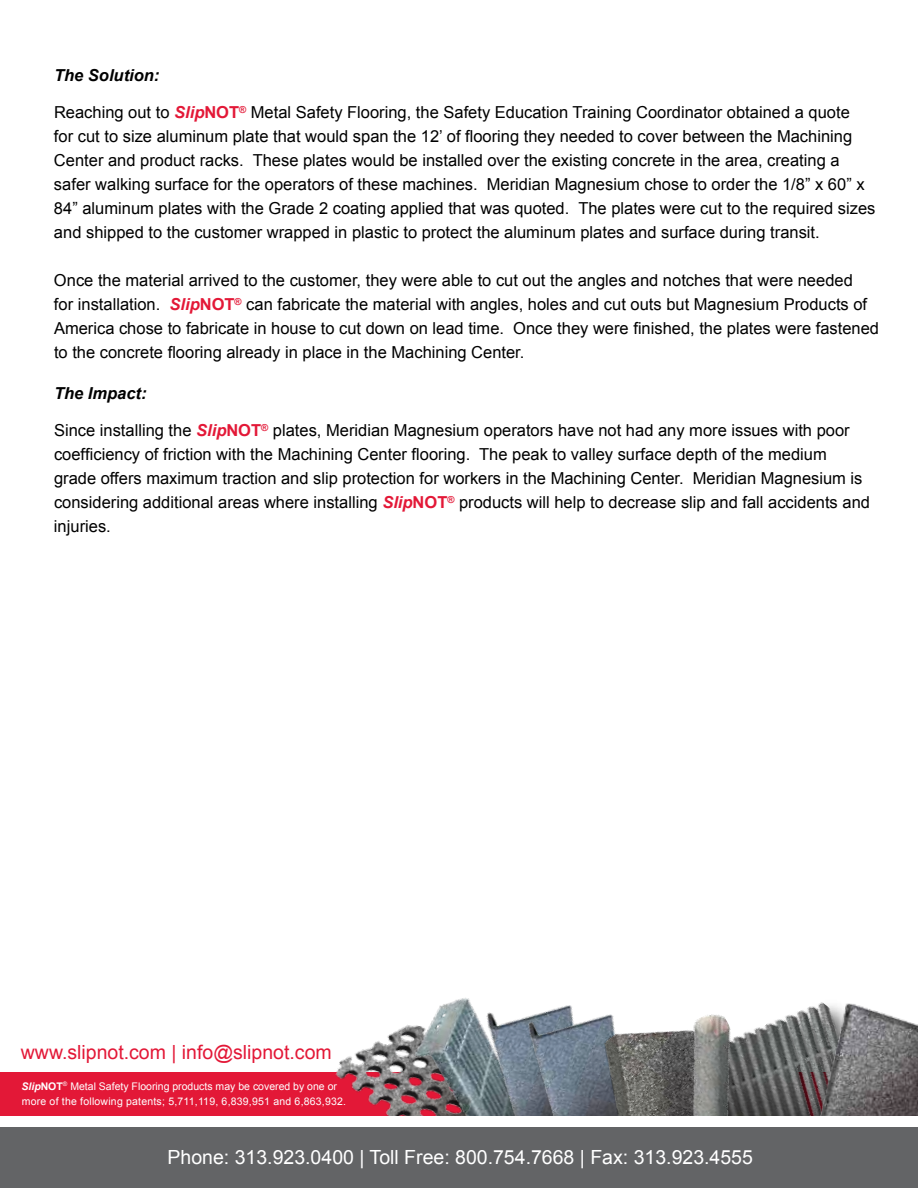
<style>
.page{position:relative;width:918px;height:1188px;background:#fff}
.page>*{position:absolute;margin:0;border:0;box-sizing:border-box;transform-origin:0 0}
.t1{font:19.5px "Arial";color:#fff}
.t2{font:19.5px "Arial";color:#e31837}
.t3{font:16.5px/24px "Arial";color:#000}
.t4{font:italic 700 16.5px "Arial";color:#000}
.t5{font:13.2px "Arial";color:#fff}
.t6{font:10.5px/15px "Arial";color:#fff}
.s1{font-weight:700;font-style:italic;color:#e31837}
.s2{font-weight:700;color:#e31837}
.s3{font-weight:700;font-style:italic}
.s4{font-weight:700}
</style>
<div class="page">
<div style="left:1px;top:1072px;width:917px;height:45px;background:#e31837"></div>
<img style="left:305px;top:1047px;width:67px;height:70px">
<img style="left:372px;top:1025px;width:51px;height:92px">
<img style="left:423px;top:998px;width:45px;height:119px">
<img style="left:468px;top:998px;width:43px;height:119px">
<img style="left:511px;top:1002px;width:311px;height:115px">
<img style="left:795px;top:1003px;width:123px;height:114px">
<img style="left:630px;top:1008px;width:161px;height:109px">
<div style="left:0;top:1127px;width:918px;height:61px;background:#636466"></div>
<p class="t4" style="left:54px;top:64px;width:107px">The Solution:</p>
<p class="t3" style="left:54px;top:101px;width:823px">Reaching out to <span class="s1">Slip</span><span class="s2">NOT</span><sup>®</sup> Metal Safety Flooring, the Safety Education Training Coordinator obtained a quote<br>for cut to size aluminum plate that would span the 12’ of flooring they needed to cover between the Machining Center and product racks. These plates would be installed over the existing concrete in the area, creating a safer walking surface for the operators of these machines. Meridian Magnesium chose to order the 1/8” x 60” x 84” aluminum plates with the Grade 2 coating applied that was quoted. The plates were cut to the required sizes and shipped to the customer wrapped in plastic to protect the aluminum plates and surface during transit.</p>
<p class="t3" style="left:54px;top:269px;width:827px">Once the material arrived to the customer, they were able to cut out the angles and notches that were needed<br>for installation. <span class="s1">Slip</span><span class="s2">NOT</span><sup>®</sup> can fabricate the material with angles, holes and cut outs but Magnesium Products of America chose to fabricate in house to cut down on lead time. Once they were finished, the plates were fastened to the concrete flooring already in place in the Machining Center.</p>
<p class="t4" style="left:54px;top:382px;width:94px">The Impact:</p>
<p class="t3" style="left:54px;top:419px;width:818px">Since installing the <span class="s1">Slip</span><span class="s2">NOT</span><sup>®</sup> plates, Meridian Magnesium operators have not had any more issues with poor coefficiency of friction with the Machining Center flooring. The peak to valley surface depth of the medium grade offers maximum traction and slip protection for workers in the Machining Center. Meridian Magnesium is considering additional areas where installing <span class="s1">Slip</span><span class="s2">NOT</span><sup>®</sup> products will help to decrease slip and fall accidents and injuries.</p>
<p class="t2" style="left:21px;top:1040px;width:312px">www.slipnot.com | info@slipnot.com</p>
<p class="t6" style="left:21px;top:1079px;width:326px"><span class="s3">Slip</span><span class="s4">NOT</span><sup>®</sup> Metal Safety Flooring products may be covered by one or more of the following patents; 5,711,119, 6,839,951 and 6,863,932.</p>
<p class="t5" style="left:238px;top:1144px;width:464px">Additional patents pending. ® 2010 W.S. Molnar Company. All rights reserved.</p>
<p class="t1" style="left:168px;top:1144px;width:587px">Phone: 313.923.0400 | Toll Free: 800.754.7668 | Fax: 313.923.4555</p>
</div>
